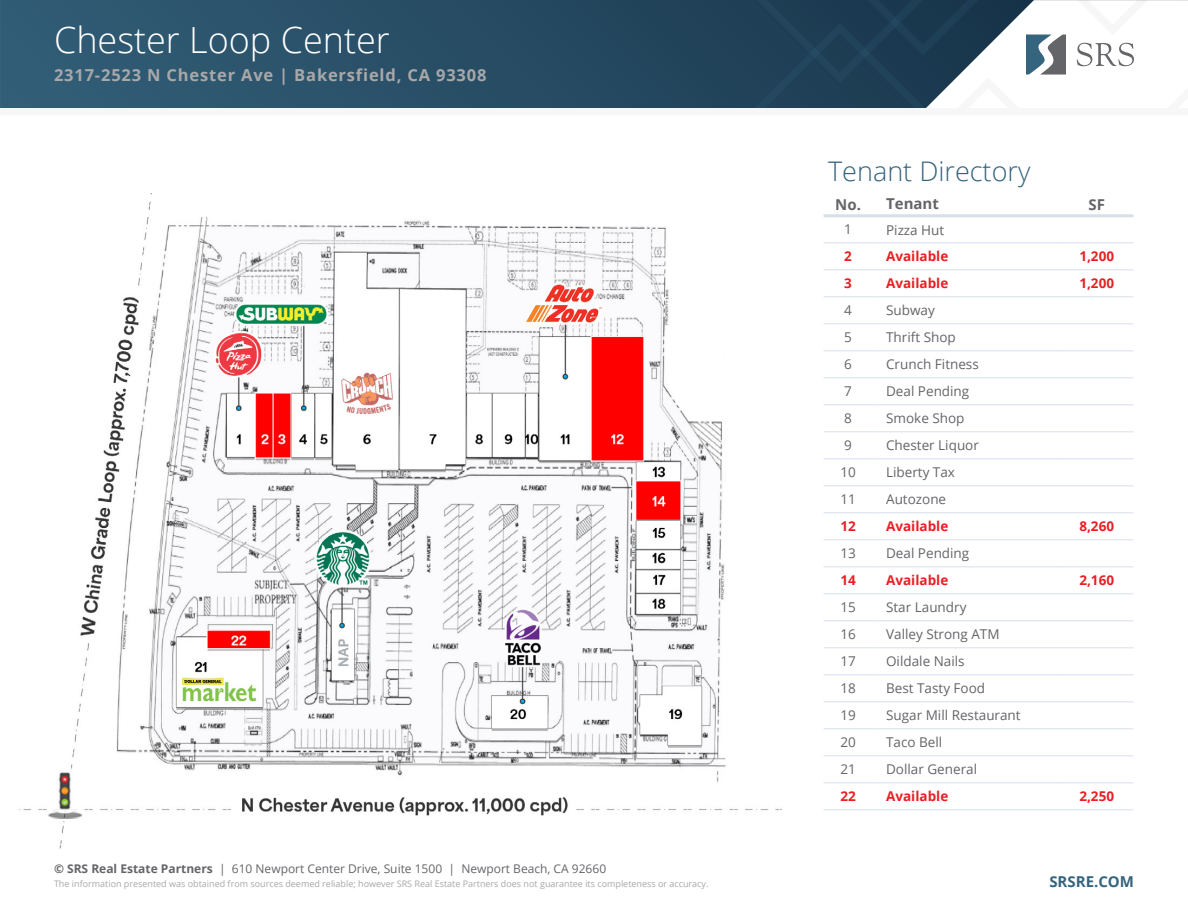
<style>
.page{position:relative;width:1188px;height:918px;background:#fff}
.page>*{position:absolute;margin:0;border:0;box-sizing:border-box;transform-origin:0 0}
.t1{font:300 36px "Open Sans";color:#fff}
.t2{font:300 27px "Open Sans";color:#35647e}
.t3{font:700 16.5px "Open Sans";letter-spacing:.05em;color:#a9a8a9}
.t4{font:700 15px "Open Sans";color:#646569}
.t5{font:700 15px "Open Sans";color:#35647e}
.t6{font:13.5px "Open Sans";color:#646569}
.t7{font:700 13.5px "Open Sans";color:#e81f25}
.t8{font:12px "Open Sans";color:#646569}
.t9{font:9px "Open Sans";color:#a9a8a9}
.s1{font-weight:700}
</style>
<div class="page">
<svg style="left:0;top:0;width:620px;height:108px"></svg>
<div style="left:620px;top:0;width:106px;height:108px;background:#22445b"></div>
<svg style="left:726px;top:0;width:462px;height:108px"></svg>
<div style="left:0;top:108px;width:1188px;height:8px;background:#f8f7f7"></div>
<img style="left:19px;top:193px;width:763px;height:656px">
<hr style="left:824px;top:214px;width:49px;height:3px;background:#d6e0e6">
<hr style="left:873px;top:214px;width:187px;height:3px;background:#d6e0e6">
<hr style="left:1060px;top:214px;width:73px;height:3px;background:#d6e0e6">
<hr style="left:824px;top:243px;width:49px;height:1px;background:#d7deee">
<hr style="left:873px;top:243px;width:187px;height:1px;background:#d7deee">
<hr style="left:1060px;top:243px;width:73px;height:1px;background:#d7deee">
<hr style="left:824px;top:270px;width:49px;height:1px;background:#d7deee">
<hr style="left:873px;top:270px;width:187px;height:1px;background:#d7deee">
<hr style="left:1060px;top:270px;width:73px;height:1px;background:#d7deee">
<hr style="left:824px;top:297px;width:49px;height:1px;background:#d7deee">
<hr style="left:873px;top:297px;width:187px;height:1px;background:#d7deee">
<hr style="left:1060px;top:297px;width:73px;height:1px;background:#d7deee">
<hr style="left:824px;top:324px;width:49px;height:1px;background:#d7deee">
<hr style="left:873px;top:324px;width:187px;height:1px;background:#d7deee">
<hr style="left:1060px;top:324px;width:73px;height:1px;background:#d7deee">
<hr style="left:824px;top:351px;width:49px;height:1px;background:#d7deee">
<hr style="left:873px;top:351px;width:187px;height:1px;background:#d7deee">
<hr style="left:1060px;top:351px;width:73px;height:1px;background:#d7deee">
<hr style="left:824px;top:378px;width:49px;height:1px;background:#d7deee">
<hr style="left:873px;top:378px;width:187px;height:1px;background:#d7deee">
<hr style="left:1060px;top:378px;width:73px;height:1px;background:#d7deee">
<hr style="left:824px;top:405px;width:49px;height:1px;background:#d7deee">
<hr style="left:873px;top:405px;width:187px;height:1px;background:#d7deee">
<hr style="left:1060px;top:405px;width:73px;height:1px;background:#d7deee">
<hr style="left:824px;top:432px;width:49px;height:1px;background:#d7deee">
<hr style="left:873px;top:432px;width:187px;height:1px;background:#d7deee">
<hr style="left:1060px;top:432px;width:73px;height:1px;background:#d7deee">
<hr style="left:824px;top:459px;width:49px;height:1px;background:#d7deee">
<hr style="left:873px;top:459px;width:187px;height:1px;background:#d7deee">
<hr style="left:1060px;top:459px;width:73px;height:1px;background:#d7deee">
<hr style="left:824px;top:486px;width:49px;height:1px;background:#d7deee">
<hr style="left:873px;top:486px;width:187px;height:1px;background:#d7deee">
<hr style="left:1060px;top:486px;width:73px;height:1px;background:#d7deee">
<hr style="left:824px;top:513px;width:49px;height:1px;background:#d7deee">
<hr style="left:873px;top:513px;width:187px;height:1px;background:#d7deee">
<hr style="left:1060px;top:513px;width:73px;height:1px;background:#d7deee">
<hr style="left:824px;top:540px;width:49px;height:1px;background:#d7deee">
<hr style="left:873px;top:540px;width:187px;height:1px;background:#d7deee">
<hr style="left:1060px;top:540px;width:73px;height:1px;background:#d7deee">
<hr style="left:824px;top:567px;width:49px;height:1px;background:#d7deee">
<hr style="left:873px;top:567px;width:187px;height:1px;background:#d7deee">
<hr style="left:1060px;top:567px;width:73px;height:1px;background:#d7deee">
<hr style="left:824px;top:594px;width:49px;height:1px;background:#d7deee">
<hr style="left:873px;top:594px;width:187px;height:1px;background:#d7deee">
<hr style="left:1060px;top:594px;width:73px;height:1px;background:#d7deee">
<hr style="left:824px;top:621px;width:49px;height:1px;background:#d7deee">
<hr style="left:873px;top:621px;width:187px;height:1px;background:#d7deee">
<hr style="left:1060px;top:621px;width:73px;height:1px;background:#d7deee">
<hr style="left:824px;top:648px;width:49px;height:1px;background:#d7deee">
<hr style="left:873px;top:648px;width:187px;height:1px;background:#d7deee">
<hr style="left:1060px;top:648px;width:73px;height:1px;background:#d7deee">
<hr style="left:824px;top:675px;width:49px;height:1px;background:#d7deee">
<hr style="left:873px;top:675px;width:187px;height:1px;background:#d7deee">
<hr style="left:1060px;top:675px;width:73px;height:1px;background:#d7deee">
<hr style="left:824px;top:702px;width:49px;height:1px;background:#d7deee">
<hr style="left:873px;top:702px;width:187px;height:1px;background:#d7deee">
<hr style="left:1060px;top:702px;width:73px;height:1px;background:#d7deee">
<hr style="left:824px;top:729px;width:49px;height:1px;background:#d7deee">
<hr style="left:873px;top:729px;width:187px;height:1px;background:#d7deee">
<hr style="left:1060px;top:729px;width:73px;height:1px;background:#d7deee">
<hr style="left:824px;top:756px;width:49px;height:1px;background:#d7deee">
<hr style="left:873px;top:756px;width:187px;height:1px;background:#d7deee">
<hr style="left:1060px;top:756px;width:73px;height:1px;background:#d7deee">
<hr style="left:824px;top:783px;width:49px;height:1px;background:#d7deee">
<hr style="left:873px;top:783px;width:187px;height:1px;background:#d7deee">
<hr style="left:1060px;top:783px;width:73px;height:1px;background:#d7deee">
<hr style="left:824px;top:810px;width:49px;height:1px;background:#d7deee">
<hr style="left:873px;top:810px;width:187px;height:1px;background:#d7deee">
<hr style="left:1060px;top:810px;width:73px;height:1px;background:#d7deee">
<h1 class="t1" style="left:54px;top:15px;width:337px">Chester Loop Center</h1>
<p class="t3" style="left:54px;top:63px;width:434px">2317-2523 N Chester Ave | Bakersfield, CA 93308</p>
<h2 class="t2" style="left:828px;top:152px;width:204px">Tenant Directory</h2>
<p class="t4" style="left:835px;top:193px;width:105px">No. Tenant</p>
<p class="t4" style="left:1088px;top:194px;width:18px">SF</p>
<p class="t6" style="left:844px;top:220px;width:9px">1</p>
<p class="t6" style="left:886px;top:221px;width:60px">Pizza Hut</p>
<p class="t7" style="left:844px;top:247px;width:9px">2</p>
<p class="t7" style="left:886px;top:247px;width:64px">Available</p>
<p class="t7" style="left:1079px;top:247px;width:36px">1,200</p>
<p class="t7" style="left:844px;top:274px;width:9px">3</p>
<p class="t7" style="left:886px;top:274px;width:64px">Available</p>
<p class="t7" style="left:1079px;top:274px;width:36px">1,200</p>
<p class="t6" style="left:844px;top:301px;width:9px">4</p>
<p class="t6" style="left:886px;top:301px;width:50px">Subway</p>
<p class="t6" style="left:844px;top:328px;width:9px">5</p>
<p class="t6" style="left:886px;top:328px;width:71px">Thrift Shop</p>
<p class="t6" style="left:844px;top:355px;width:9px">6</p>
<p class="t6" style="left:886px;top:355px;width:94px">Crunch Fitness</p>
<p class="t6" style="left:844px;top:382px;width:9px">7</p>
<p class="t6" style="left:886px;top:382px;width:85px">Deal Pending</p>
<p class="t6" style="left:844px;top:409px;width:9px">8</p>
<p class="t6" style="left:886px;top:409px;width:80px">Smoke Shop</p>
<p class="t6" style="left:844px;top:436px;width:9px">9</p>
<p class="t6" style="left:886px;top:436px;width:94px">Chester Liquor</p>
<p class="t6" style="left:840px;top:463px;width:17px">10</p>
<p class="t6" style="left:886px;top:463px;width:70px">Liberty Tax</p>
<p class="t6" style="left:840px;top:490px;width:17px">11</p>
<p class="t6" style="left:886px;top:490px;width:62px">Autozone</p>
<p class="t7" style="left:840px;top:517px;width:17px">12</p>
<p class="t7" style="left:886px;top:517px;width:64px">Available</p>
<p class="t7" style="left:1079px;top:517px;width:36px">8,260</p>
<p class="t6" style="left:840px;top:544px;width:17px">13</p>
<p class="t6" style="left:886px;top:544px;width:85px">Deal Pending</p>
<p class="t7" style="left:840px;top:571px;width:17px">14</p>
<p class="t7" style="left:886px;top:571px;width:64px">Available</p>
<p class="t7" style="left:1079px;top:571px;width:36px">2,160</p>
<p class="t6" style="left:840px;top:598px;width:17px">15</p>
<p class="t6" style="left:886px;top:598px;width:82px">Star Laundry</p>
<p class="t6" style="left:840px;top:625px;width:17px">16</p>
<p class="t6" style="left:886px;top:625px;width:115px">Valley Strong ATM</p>
<p class="t6" style="left:840px;top:652px;width:17px">17</p>
<p class="t6" style="left:886px;top:652px;width:80px">Oildale Nails</p>
<p class="t6" style="left:840px;top:679px;width:17px">18</p>
<p class="t6" style="left:886px;top:679px;width:101px">Best Tasty Food</p>
<p class="t6" style="left:840px;top:706px;width:17px">19</p>
<p class="t6" style="left:886px;top:706px;width:136px">Sugar Mill Restaurant</p>
<p class="t6" style="left:840px;top:733px;width:17px">20</p>
<p class="t6" style="left:886px;top:733px;width:58px">Taco Bell</p>
<p class="t6" style="left:840px;top:760px;width:17px">21</p>
<p class="t6" style="left:886px;top:760px;width:93px">Dollar General</p>
<p class="t7" style="left:840px;top:787px;width:17px">22</p>
<p class="t7" style="left:886px;top:787px;width:64px">Available</p>
<p class="t7" style="left:1079px;top:787px;width:36px">2,250</p>
<p class="t8" style="left:54px;top:861px;width:554px"><span class="s1">© SRS Real Estate Partners</span> | 610 Newport Center Drive, Suite 1500 | Newport Beach, CA 92660</p>
<p class="t9" style="left:54px;top:878px;width:656px">The information presented was obtained from sources deemed reliable; however SRS Real Estate Partners does not guarantee its completeness or accuracy.</p>
<p class="t5" style="left:1049px;top:871px;width:86px">SRSRE.COM</p>
</div>
